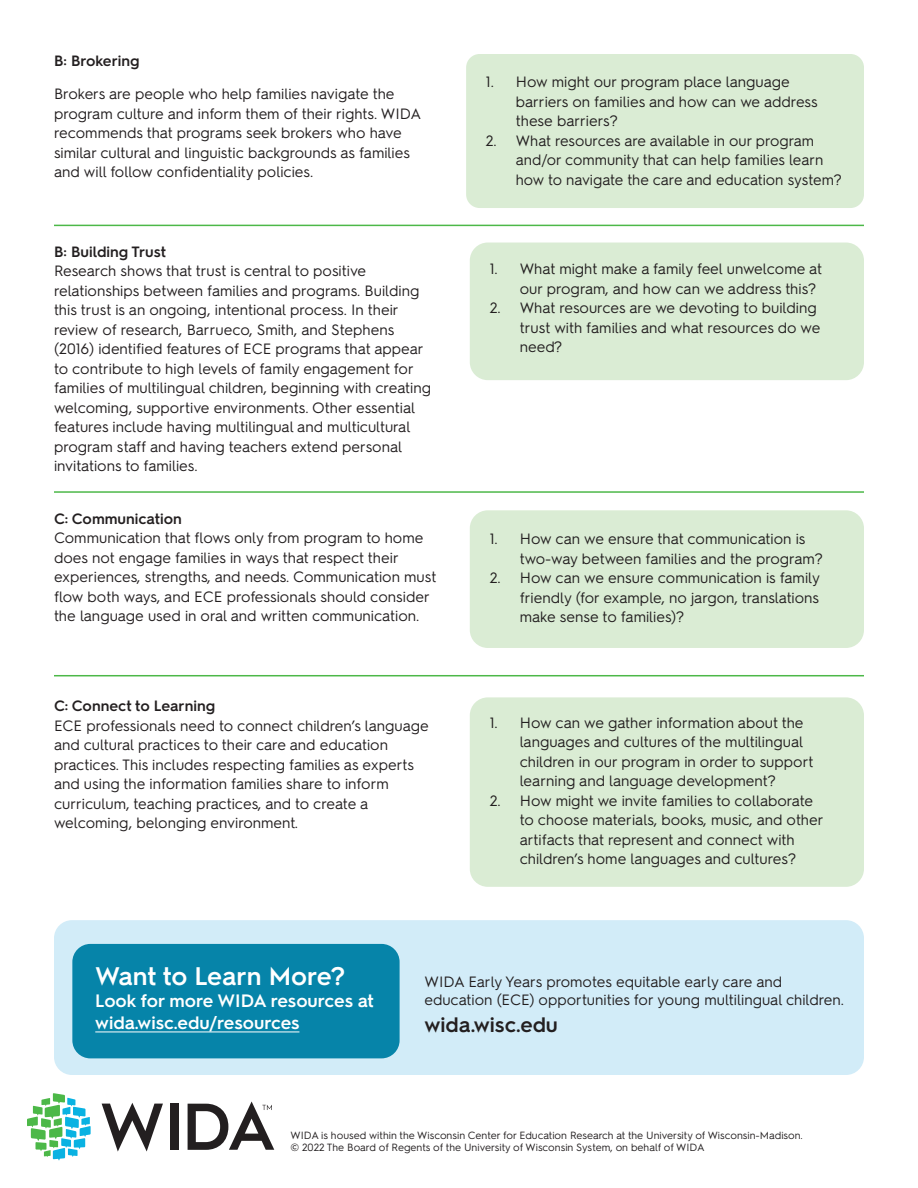
<style>
.page{position:relative;width:918px;height:1188px;background:#fff}
.page>*{position:absolute;margin:0;border:0;box-sizing:border-box;transform-origin:0 0}
.t1{font:600 25.5px "Hurme Geometric Sans 2";color:#fff}
.Body_text{font:600 21px "Hurme Geometric Sans 2";color:#231f20}
.t2{font:600 18px "Hurme Geometric Sans 2";color:#fff}
.Body_text-2{font:15px/19.5px "Hurme Geometric Sans 2";color:#231f20}
.tab{font:15px/19.5px "Hurme Geometric Sans 2";color:#231f20}
.H4{font:15px/19.5px "Hurme Geometric Sans 2";color:#231f20}
.H4-2{font:600 15px "Hurme Geometric Sans 2";color:#231f20}
.t3{font:10.5px/12.6px "Hurme Geometric Sans 2";color:#231f20}
</style>
<div class="page">
<svg style="left:27px;top:1093px;width:64px;height:68px"></svg>
<svg style="left:102px;top:1103px;width:61px;height:49px"></svg>
<div style="left:170px;top:1104px;width:8px;height:46px;background:#231f20"></div>
<svg style="left:188px;top:1101px;width:86px;height:49px"></svg>
<div style="left:54px;top:920px;width:810px;height:155px;background:#d2ecf8;border-radius:18px"></div>
<div style="left:470px;top:697px;width:394px;height:190px;background:#daecd4;border-radius:18px"></div>
<div style="left:470px;top:243px;width:394px;height:137px;background:#daecd4;border-radius:18px"></div>
<div style="left:470px;top:510px;width:394px;height:138px;background:#daecd4;border-radius:18px"></div>
<div style="left:466px;top:54px;width:398px;height:154px;background:#daecd4;border-radius:13px"></div>
<hr style="left:54px;top:225px;width:810px;height:1px;background:#4cb848">
<hr style="left:54px;top:491px;width:810px;height:2px;background:#4cb848">
<hr style="left:54px;top:675px;width:810px;height:1px;background:#4cb848">
<div style="left:72px;top:944px;width:328px;height:114px;background:#0684a9;border-radius:18px"></div>
<hr style="left:95px;top:1031px;width:204px;height:1px;background:#fff">
<h2 class="H4-2" style="left:54px;top:50px;width:87px">B: Brokering</h2>
<h2 class="H4" style="left:54px;top:83px;width:369px">Brokers are people who help families navigate the program culture and inform them of their rights. WIDA recommends that programs seek brokers who have similar cultural and linguistic backgrounds as families and will follow confidentiality policies.</h2>
<h2 class="H4-2" style="left:54px;top:241px;width:114px">B: Building Trust</h2>
<p class="Body_text-2" style="left:54px;top:260px;width:379px">Research shows that trust is central to positive relationships between families and programs. Building this trust is an ongoing, intentional process. In their review of research, Barrueco, Smith, and Stephens (2016) identified features of ECE programs that appear to contribute to high levels of family engagement for families of multilingual children, beginning with creating welcoming, supportive environments. Other essential features include having multilingual and multicultural program staff and having teachers extend personal invitations to families.</p>
<h2 class="H4-2" style="left:54px;top:508px;width:129px">C: Communication</h2>
<p class="Body_text-2" style="left:54px;top:527px;width:384px">Communication that flows only from program to home does not engage families in ways that respect their experiences, strengths, and needs. Communication must flow both ways, and ECE professionals should consider the language used in oral and written communication.</p>
<h2 class="H4-2" style="left:54px;top:695px;width:163px">C: Connect to Learning</h2>
<p class="Body_text-2" style="left:54px;top:715px;width:376px">ECE professionals need to connect children’s language and cultural practices to their care and education practices. This includes respecting families as experts and using the information families share to inform curriculum, teaching practices, and to create a welcoming, belonging environment.</p>
<p class="tab" style="left:516px;top:71px;width:303px;text-indent:-30px">1. How might our program place language barriers on families and how can we address these barriers?</p>
<p class="tab" style="left:516px;top:130px;width:328px;text-indent:-30px">2. What resources are available in our program and/or community that can help families learn how to navigate the care and education system?</p>
<p class="tab" style="left:520px;top:258px;width:304px;text-indent:-30px">1. What might make a family feel unwelcome at our program, and how can we address this?</p>
<p class="tab" style="left:520px;top:297px;width:302px;text-indent:-30px">2. What resources are we devoting to building trust with families and what resources do we need?</p>
<p class="tab" style="left:520px;top:528px;width:305px;text-indent:-30px">1. How can we ensure that communication is two-way between families and the program?</p>
<p class="tab" style="left:520px;top:567px;width:302px;text-align:justify;text-indent:-30px">2. How can we ensure communication is family friendly (for example, no jargon, translations make sense to families)?</p>
<p class="tab" style="left:520px;top:712px;width:295px;text-indent:-30px">1. How can we gather information about the languages and cultures of the multilingual children in our program in order to support learning and language development?</p>
<p class="tab" style="left:520px;top:790px;width:305px;text-indent:-30px">2. How might we invite families to collaborate to choose materials, books, music, and other artifacts that represent and connect with children’s home languages and cultures?</p>
<h3 class="t1" style="left:95px;top:958px;width:251px">Want to Learn More?</h3>
<h3 class="t2" style="left:95px;top:988px;width:280px">Look for more WIDA resources at</h3>
<h3 class="t2" style="left:95px;top:1010px;width:206px">wida.wisc.edu/resources</h3>
<p class="Body_text-2" style="left:424px;top:972px;width:421px;line-height:18px">WIDA Early Years promotes equitable early care and education (ECE) opportunities for young multilingual children.</p>
<p class="Body_text" style="left:424px;top:1009px;width:135px">wida.wisc.edu</p>
<p class="t3" style="left:291px;top:1128px;width:514px">WIDA is housed within the Wisconsin Center for Education Research at the University of Wisconsin-Madison. © 2022 The Board of Regents of the University of Wisconsin System, on behalf of WIDA</p>
</div>
